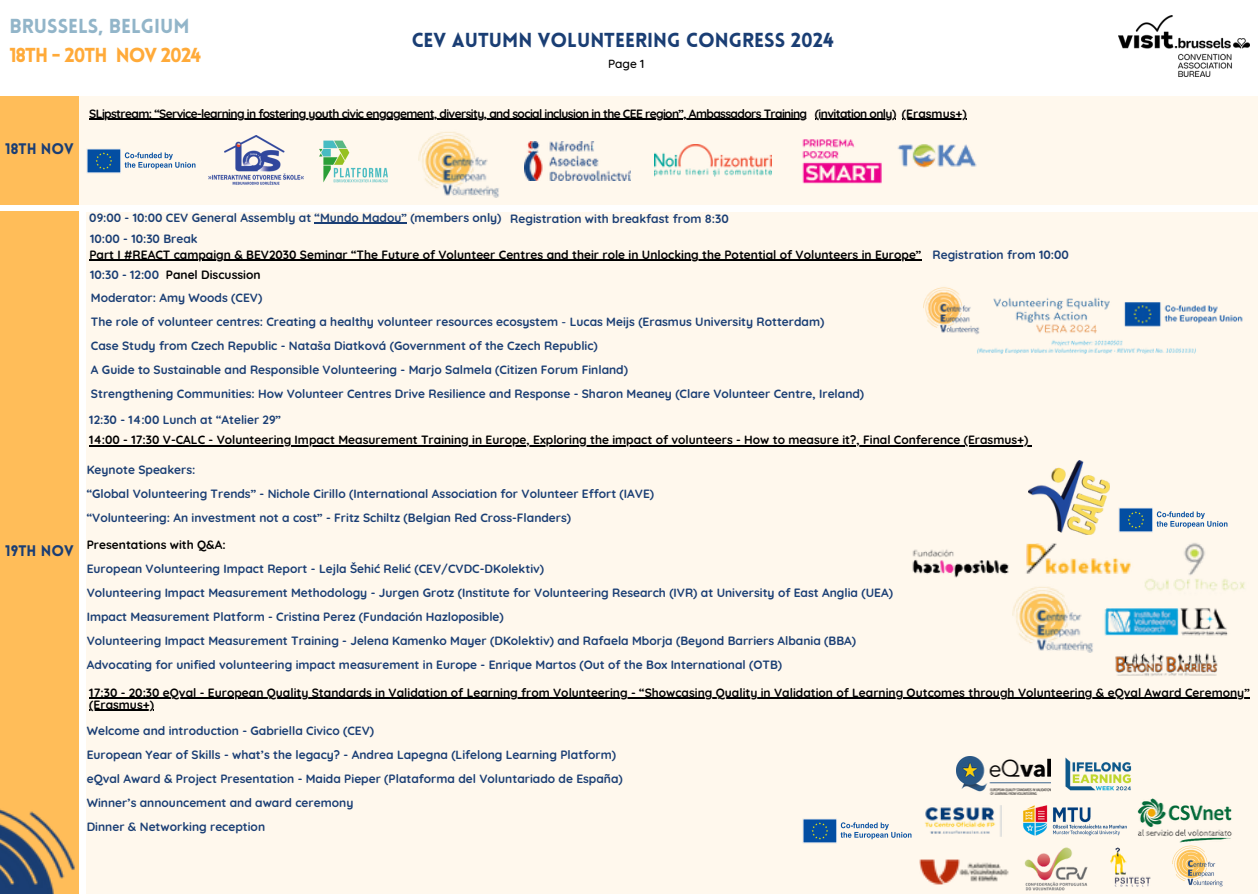
<style>
.page{position:relative;width:1258px;height:894px;background:#fff}
.page>*{position:absolute;margin:0;border:0;box-sizing:border-box;transform-origin:0 0}
.t1{font:900 19.8px "Lovelo";color:#1a3e74}
.t2{font:900 19.8px "Lovelo";letter-spacing:-.05em;color:#ffaa39}
.t3{font:900 19.8px "Lovelo";color:#92b5c9}
.t4{font:900 15px "Lovelo";color:#1a3e74}
.t5{font:700 12px "Quicksand";color:#1a3e74}
.t6{font:700 12px "Quicksand";color:#000}
.t7{font:700 12px "Quicksand";letter-spacing:-.05em;color:#000}
.t8{font:500 12px "Quicksand";color:#000}
.s1{color:#1a3e74}
.s2{font-weight:500}
</style>
<div class="page">
<div style="left:79px;top:96px;width:1179px;height:108px;background:#fff8ed"></div>
<div style="left:0;top:96px;width:79px;height:108px;background:#ffbd59"></div>
<img style="left:319px;top:140px;width:69px;height:43px">
<img style="left:419px;top:132px;width:80px;height:65px">
<img style="left:655px;top:145px;width:117px;height:31px">
<img style="left:524px;top:142px;width:106px;height:38px">
<img style="left:209px;top:136px;width:94px;height:49px">
<img style="left:897px;top:145px;width:80px;height:22px">
<img style="left:802px;top:139px;width:80px;height:44px">
<img style="left:87px;top:149px;width:109px;height:24px">
<hr style="left:89px;top:119px;width:718px;height:1px;background:#000">
<hr style="left:815px;top:119px;width:81px;height:1px;background:#000">
<img style="left:1118px;top:16px;width:131px;height:61px">
<div style="left:86px;top:212px;width:1172px;height:681px;background:#fff8ed"></div>
<hr style="left:902px;top:119px;width:65px;height:1px;background:#000">
<hr style="left:315px;top:223px;width:92px;height:1px;background:#1a3e74">
<img style="left:923px;top:287px;width:320px;height:67px">
<hr style="left:89px;top:260px;width:832px;height:1px;background:#000">
<div style="left:0;top:211px;width:79px;height:682px;background:#ffbd59"></div>
<img style="left:0;top:809px;width:75px;height:84px">
<img style="left:1029px;top:460px;width:81px;height:74px">
<img style="left:912px;top:549px;width:97px;height:29px">
<img style="left:1115px;top:653px;width:102px;height:23px">
<img style="left:1012px;top:587px;width:81px;height:65px">
<img style="left:1026px;top:543px;width:105px;height:31px">
<img style="left:1145px;top:543px;width:100px;height:48px">
<img style="left:1104px;top:608px;width:124px;height:28px">
<hr style="left:89px;top:445px;width:939px;height:1px;background:#000">
<img style="left:1118px;top:508px;width:110px;height:24px">
<hr style="left:89px;top:697px;width:1161px;height:1px;background:#000">
<hr style="left:89px;top:709px;width:65px;height:1px;background:#000">
<img style="left:956px;top:756px;width:95px;height:38px">
<img style="left:1137px;top:798px;width:95px;height:42px">
<img style="left:1024px;top:847px;width:64px;height:43px">
<img style="left:1110px;top:847px;width:41px;height:40px">
<img style="left:1171px;top:839px;width:52px;height:48px">
<img style="left:919px;top:859px;width:90px;height:25px">
<img style="left:1020px;top:793px;width:107px;height:43px">
<img style="left:924px;top:805px;width:78px;height:31px">
<img style="left:1065px;top:757px;width:67px;height:34px">
<img style="left:802px;top:819px;width:110px;height:23px">
<p class="t3" style="left:10px;top:18px;width:181px">BRUSSELS, BELGIUM</p>
<p class="t2" style="left:10px;top:47px;width:193px">18TH - 20TH NOV 2024</p>
<p class="t1" style="left:412px;top:32px;width:424px">CEV AUTUMN VOLUNTEERING CONGRESS 2024</p>
<p class="t8" style="left:608px;top:56px;width:38px">Page 1</p>
<h1 class="t4" style="left:5px;top:143px;width:70px">18TH NOV</h1>
<p class="t7" style="left:89px;top:106px;width:719px">SLipstream: “Service-learning in fostering youth civic engagement, diversity, and social inclusion in the CEE region”, Ambassadors Training</p>
<p class="t7" style="left:815px;top:106px;width:83px">(invitation only)</p>
<p class="t6" style="left:902px;top:106px;width:66px">(Erasmus+)</p>
<p class="t4" style="left:5px;top:544px;width:70px">19TH NOV</p>
<p class="t5" style="left:89px;top:210px;width:414px">09:00 - 10:00 CEV General Assembly at “Mundo Madou” (members only)</p>
<p class="t5" style="left:90px;top:231px;width:109px">10:00 - 10:30 Break</p>
<p class="t6" style="left:90px;top:267px;width:172px"><span class="s1">10:30 - 12:00</span> Panel Discussion</p>
<p class="t5" style="left:510px;top:210px;width:220px">Registration with breakfast from 8:30</p>
<p class="t6" style="left:89px;top:247px;width:833px">Part I #REACT campaign &amp; BEV2030 Seminar “The Future of Volunteer Centres and their role in Unlocking the Potential of Volunteers in Europe”</p>
<p class="t5" style="left:932px;top:247px;width:138px">Registration from 10:00</p>
<p class="t5" style="left:91px;top:290px;width:173px">Moderator: Amy Woods (CEV)</p>
<p class="t5" style="left:91px;top:314px;width:735px">The role of volunteer centres: Creating a healthy volunteer resources ecosystem <span class="s2">-</span> Lucas Meijs (Erasmus University Rotterdam)</p>
<p class="t5" style="left:91px;top:338px;width:508px">Case Study from Czech Republic - Nataša Diatková (Government of the Czech Republic)</p>
<p class="t5" style="left:91px;top:362px;width:539px">A Guide to Sustainable and Responsible Volunteering - Marjo Salmela (Citizen Forum Finland)</p>
<p class="t5" style="left:91px;top:386px;width:775px">Strengthening Communities: How Volunteer Centres Drive Resilience and Response - Sharon Meaney (Clare Volunteer Centre, Ireland)</p>
<p class="t5" style="left:89px;top:411px;width:193px">12:30 - 14:00 Lunch at “Atelier 29”</p>
<p class="t6" style="left:89px;top:432px;width:941px">14:00 - 17:30 V-CALC - Volunteering Impact Measurement Training in Europe, Exploring the impact of volunteers - How to measure it?, Final Conference (Erasmus+)</p>
<p class="t5" style="left:87px;top:461px;width:110px">Keynote Speakers:</p>
<p class="t5" style="left:87px;top:485px;width:569px">“Global Volunteering Trends” - Nichole Cirillo (International Association for Volunteer Effort (IAVE)</p>
<p class="t5" style="left:87px;top:509px;width:486px">“Volunteering: An investment not a cost” - Fritz Schiltz (Belgian Red Cross-Flanders)</p>
<p class="t6" style="left:87px;top:536px;width:140px">Presentations with Q&amp;A:</p>
<p class="t5" style="left:87px;top:560px;width:459px">European Volunteering Impact Report - Lejla Šehić Relić (CEV/CVDC-DKolektiv)</p>
<p class="t5" style="left:87px;top:584px;width:808px">Volunteering Impact Measurement Methodology - Jurgen Grotz (Institute for Volunteering Research (IVR) at University of East Anglia (UEA)</p>
<p class="t5" style="left:87px;top:608px;width:419px">Impact Measurement Platform - Cristina Perez (Fundación Hazloposible)</p>
<p class="t5" style="left:87px;top:632px;width:771px">Volunteering Impact Measurement Training - Jelena Kamenko Mayer (DKolektiv) and Rafaela Mborja (Beyond Barriers Albania (BBA)</p>
<p class="t5" style="left:87px;top:656px;width:697px">Advocating for unified volunteering impact measurement in Europe - Enrique Martos (Out of the Box International (OTB)</p>
<p class="t6" style="left:89px;top:684px;width:1162px">17:30 - 20:30 eQval - European Quality Standards in Validation of Learning from Volunteering - “Showcasing Quality in Validation of Learning Outcomes through Volunteering &amp; eQval Award Ceremony”</p>
<p class="t6" style="left:89px;top:696px;width:66px">(Erasmus+)</p>
<p class="t5" style="left:87px;top:723px;width:289px">Welcome and introduction - Gabriella Civico (CEV)</p>
<p class="t5" style="left:87px;top:747px;width:531px">European Year of Skills - what’s the legacy? - Andrea Lapegna (Lifelong Learning Platform)</p>
<p class="t5" style="left:87px;top:771px;width:538px">eQval Award &amp; Project Presentation - Maida Pieper (Plataforma del Voluntariado de España)</p>
<p class="t5" style="left:87px;top:795px;width:268px">Winner’s announcement and award ceremony</p>
<p class="t5" style="left:87px;top:819px;width:180px">Dinner &amp; Networking reception</p>
</div>
